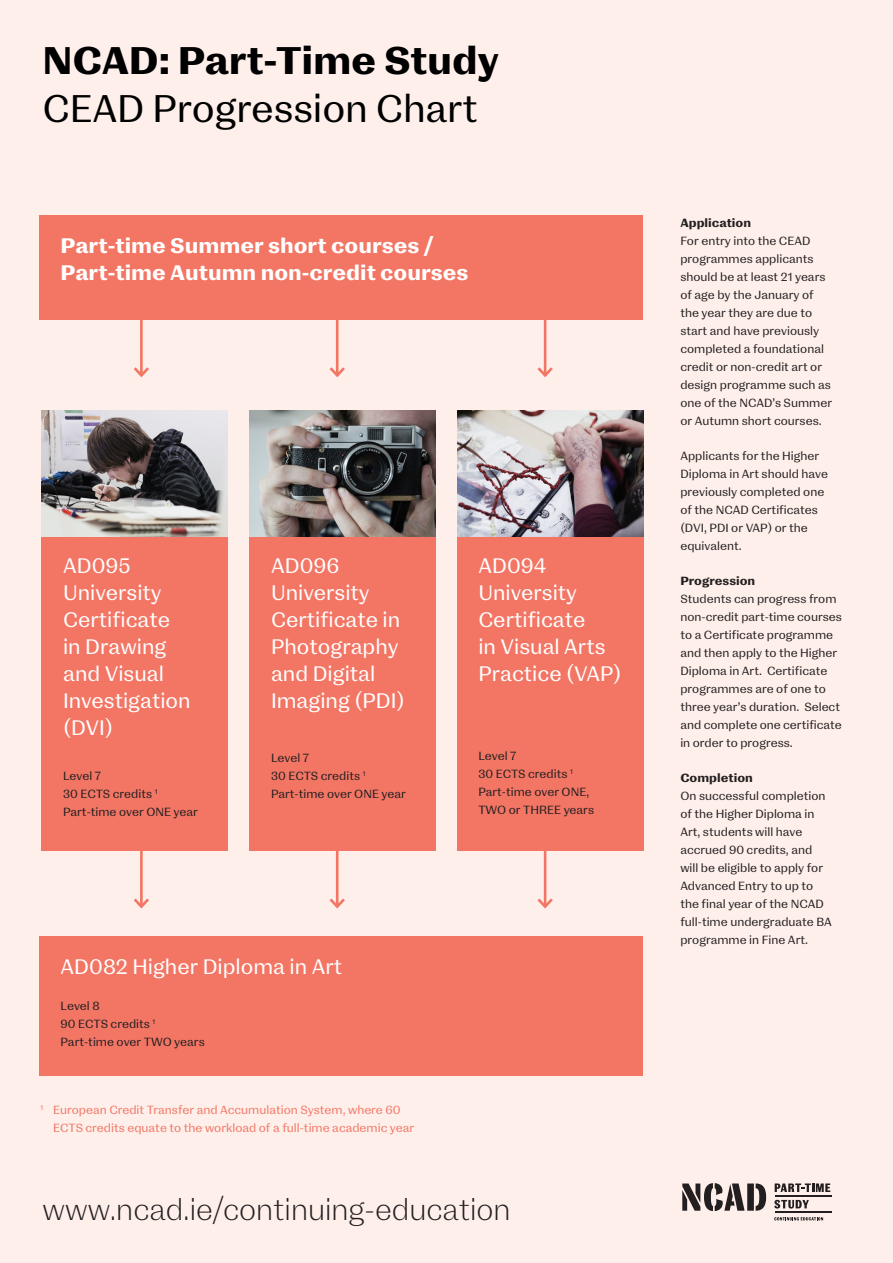
<style>
.page{position:relative;width:893px;height:1263px;background:#feefea}
.page>*{position:absolute;margin:0;border:0;box-sizing:border-box;transform-origin:0 0}
.t1{font:39px/48px "Spenser";letter-spacing:-.005em;color:#000}
.t2{font:300 30.3px "Spenser";color:#231f20}
.t3{font:21.3px/27px "Spenser";color:#fff}
.t4{font:700 21.3px "Spenser";color:#fff}
.t5{font:12px/18px "Spenser";color:#231f20}
.t6{font:12px/18px "Spenser";color:#f37665}
.t7{font:700 12px "Spenser";color:#231f20}
.s1{font-weight:700}
</style>
<div class="page">
<svg style="left:682px;top:1183px;width:84px;height:28px"></svg>
<hr style="left:775px;top:1195px;width:56px;height:1px;background:#231f20">
<hr style="left:775px;top:1212px;width:56px;height:1px;background:#231f20">
<svg style="left:775px;top:1183px;width:55px;height:9px"></svg>
<svg style="left:774px;top:1200px;width:35px;height:8px"></svg>
<svg style="left:774px;top:1217px;width:49px;height:3px"></svg>
<div style="left:39px;top:215px;width:604px;height:105px;background:#f37665"></div>
<div style="left:457px;top:535px;width:186px;height:316px;background:#f37665"></div>
<div style="left:250px;top:535px;width:186px;height:316px;background:#f37665"></div>
<div style="left:42px;top:535px;width:186px;height:316px;background:#f37665"></div>
<img style="left:42px;top:411px;width:186px;height:125px">
<img style="left:250px;top:411px;width:186px;height:125px">
<img style="left:457px;top:411px;width:186px;height:125px">
<div style="left:39px;top:936px;width:604px;height:139px;background:#f37665"></div>
<hr style="left:140px;top:851px;width:3px;height:56px;background:#f37665">
<svg style="left:133px;top:896px;width:16px;height:13px"></svg>
<hr style="left:336px;top:851px;width:3px;height:56px;background:#f37665">
<svg style="left:329px;top:896px;width:16px;height:13px"></svg>
<hr style="left:544px;top:851px;width:2px;height:56px;background:#f37665">
<svg style="left:537px;top:896px;width:16px;height:13px"></svg>
<hr style="left:140px;top:320px;width:3px;height:55px;background:#f37665">
<svg style="left:134px;top:364px;width:15px;height:14px"></svg>
<hr style="left:336px;top:320px;width:3px;height:55px;background:#f37665">
<svg style="left:329px;top:364px;width:16px;height:14px"></svg>
<hr style="left:544px;top:320px;width:2px;height:55px;background:#f37665">
<svg style="left:537px;top:364px;width:16px;height:14px"></svg>
<p class="t1" style="left:43px;top:33px;width:458px"><span class="s1">NCAD: Part-Time Study<br></span>CEAD Progression Chart</p>
<p class="t4" style="left:61px;top:230px;width:374px">Part-time Summer short courses /</p>
<p class="t4" style="left:61px;top:257px;width:409px">Part-time Autumn non-credit courses</p>
<p class="t3" style="left:63px;top:550px;width:129px">AD095<br>University<br>Certificate in Drawing and Visual<br>Investigation (DVI)</p>
<p class="t5" style="left:63px;top:766px;width:40px">Level 7</p>
<p class="t5" style="left:63px;top:784px;width:96px">30 ECTS credits <sup>1</sup></p>
<p class="t5" style="left:63px;top:802px;width:136px">Part-time over ONE year</p>
<p class="t3" style="left:271px;top:550px;width:135px">AD096<br>University<br>Certificate in<br>Photography and Digital<br>Imaging (PDI)</p>
<p class="t5" style="left:271px;top:747px;width:40px">Level 7</p>
<p class="t5" style="left:271px;top:765px;width:96px">30 ECTS credits <sup>1</sup></p>
<p class="t5" style="left:271px;top:783px;width:136px">Part-time over ONE year</p>
<p class="t3" style="left:61px;top:952px;width:283px">AD082 Higher Diploma in Art</p>
<p class="t5" style="left:61px;top:996px;width:41px">Level 8</p>
<p class="t5" style="left:61px;top:1014px;width:96px">90 ECTS credits <sup>1</sup></p>
<p class="t5" style="left:61px;top:1032px;width:146px">Part-time over TWO years</p>
<p class="t6" style="left:53px;top:1099px;width:363px;text-indent:-13px"><sup>1</sup> European Credit Transfer and Accumulation System, where 60<br>ECTS credits equate to the workload of a full-time academic year</p>
<p class="t3" style="left:478px;top:550px;width:145px">AD094<br>University<br>Certificate<br>in Visual Arts<br>Practice (VAP)</p>
<p class="t5" style="left:478px;top:746px;width:40px">Level 7</p>
<p class="t5" style="left:478px;top:764px;width:96px">30 ECTS credits <sup>1</sup></p>
<p class="t5" style="left:478px;top:782px;width:117px">Part-time over ONE,<br>TWO or THREE years</p>
<p class="t2" style="left:43px;top:1186px;width:470px">www.ncad.ie/continuing-education</p>
<p class="t7" style="left:680px;top:213px;width:72px">Application</p>
<p class="t5" style="left:680px;top:230px;width:153px">For entry into the CEAD programmes applicants should be at least 21 years of age by the January of the year they are due to start and have previously completed a foundational credit or non-credit art or design programme such as one of the NCAD’s Summer or Autumn short courses.</p>
<p class="t5" style="left:680px;top:445px;width:149px">Applicants for the Higher<br>Diploma in Art should have previously completed one of the NCAD Certificates (DVI, PDI or VAP) or the equivalent.</p>
<p class="t7" style="left:680px;top:571px;width:76px">Progression</p>
<p class="t5" style="left:680px;top:588px;width:163px">Students can progress from non-credit part-time courses to a Certificate programme and then apply to the Higher<br>Diploma in Art. Certificate programmes are of one to three year’s duration. Select and complete one certificate in order to progress.</p>
<p class="t7" style="left:680px;top:768px;width:74px">Completion</p>
<p class="t5" style="left:680px;top:785px;width:153px">On successful completion of the Higher Diploma in<br>Art, students will have accrued 90 credits, and will be eligible to apply for<br>Advanced Entry to up to the final year of the NCAD full-time undergraduate BA programme in Fine Art.</p>
</div>
